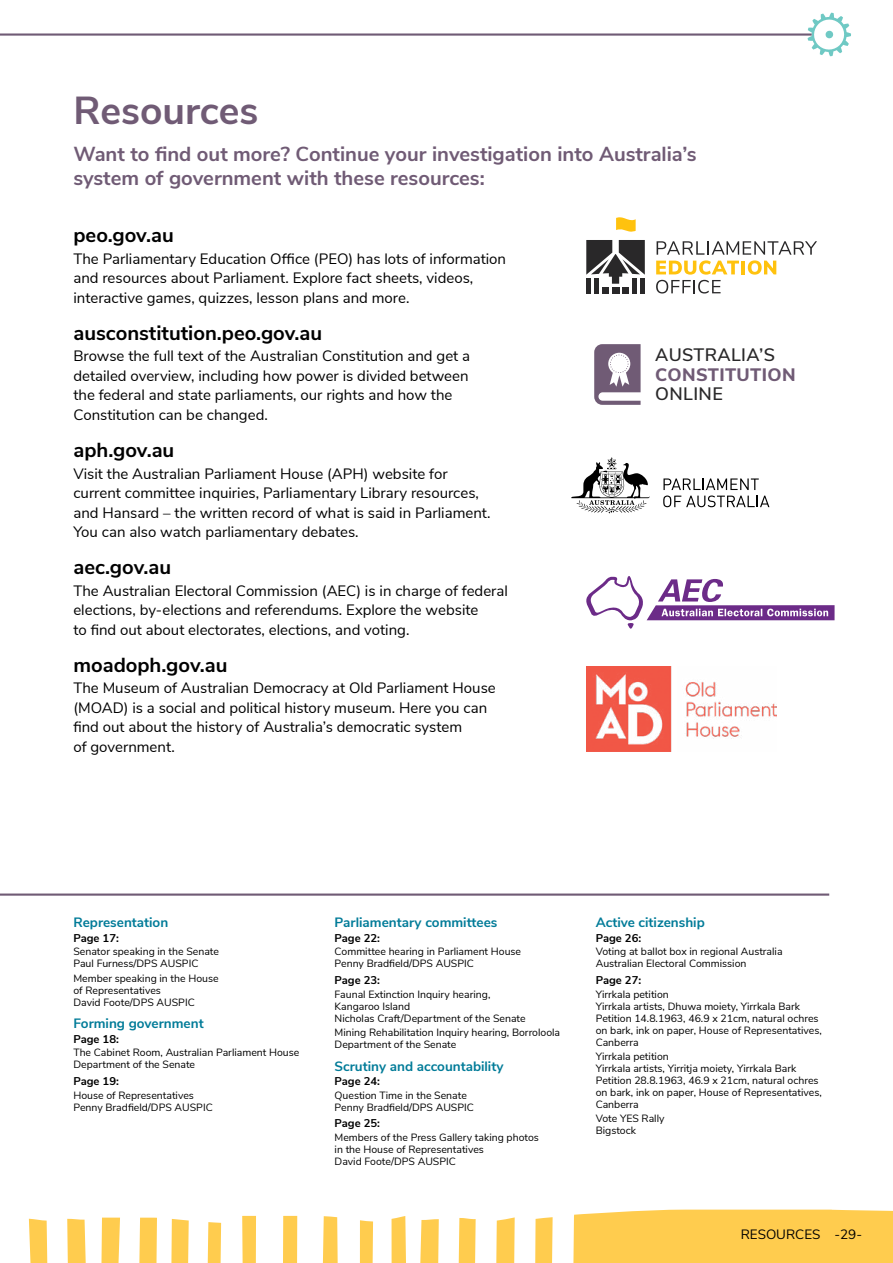
<style>
.page{position:relative;width:893px;height:1263px;background:#fff}
.page>*{position:absolute;margin:0;border:0;box-sizing:border-box;transform-origin:0 0}
.Chapter_title{font:700 39px "Nunito Sans";color:#705b75}
.Heading_2{font:700 20.25px/24.3px "Nunito Sans";color:#705b75}
.Resources_web_url_headings{font:700 20.25px "Nunito Sans";color:#000}
.Body{font:600 18px/19.5px "Nunito Sans";letter-spacing:.02em;color:#292829}
.t1{font:15px/19.5px "Nunito Sans";color:#000}
.Acknow_H1{font:700 13.5px "Nunito Sans";color:#007b98}
.Page_number_right{font:13.5px "Nunito Sans";color:#000}
.Acknow_H2{font:700 11.25px "Nunito Sans";color:#000}
.Acknow_body{font:10.5px/12px "Nunito Sans";color:#000}
.s1{font-weight:800;color:#705b75}
</style>
<div class="page">
<svg style="left:28px;top:1209px;width:865px;height:54px"></svg>
<svg style="left:808px;top:13px;width:43px;height:43px"></svg>
<hr style="left:0;top:33px;width:812px;height:3px;background:#705b75">
<hr style="left:0;top:893px;width:829px;height:3px;background:#705b75">
<svg style="left:656px;top:241px;width:161px;height:52px"></svg>
<svg style="left:616px;top:217px;width:20px;height:15px"></svg>
<svg style="left:586px;top:240px;width:59px;height:54px"></svg>
<hr style="left:633px;top:278px;width:4px;height:16px;background:#292829">
<svg style="left:586px;top:576px;width:249px;height:53px"></svg>
<svg style="left:571px;top:457px;width:79px;height:56px"></svg>
<svg style="left:663px;top:478px;width:106px;height:29px"></svg>
<img style="left:586px;top:666px;width:190px;height:85px">
<svg style="left:594px;top:344px;width:47px;height:61px"></svg>
<p class="Chapter_title" style="left:73px;top:82px;width:186px">Resources</p>
<p class="Heading_2" style="left:73px;top:141px;width:625px">Want to find out more? Continue your investigation into Australia’s system of government with these resources:</p>
<p class="Resources_web_url_headings" style="left:73px;top:220px;width:102px">peo.gov.au</p>
<p class="t1" style="left:73px;top:248px;width:434px">The Parliamentary Education Office (PEO) has lots of information and resources about Parliament. Explore fact sheets, videos, interactive games, quizzes, lesson plans and more.</p>
<p class="Resources_web_url_headings" style="left:73px;top:318px;width:250px">ausconstitution.peo.gov.au</p>
<p class="t1" style="left:73px;top:345px;width:398px">Browse the full text of the Australian Constitution and get a detailed overview, including how power is divided between the federal and state parliaments, our rights and how the Constitution can be changed.</p>
<p class="Resources_web_url_headings" style="left:73px;top:435px;width:102px">aph.gov.au</p>
<p class="t1" style="left:73px;top:463px;width:419px">Visit the Australian Parliament House (APH) website for current committee inquiries, Parliamentary Library resources, and Hansard – the written record of what is said in Parliament.<br>You can also watch parliamentary debates.</p>
<p class="Resources_web_url_headings" style="left:73px;top:552px;width:99px">aec.gov.au</p>
<p class="t1" style="left:73px;top:580px;width:436px">The Australian Electoral Commission (AEC) is in charge of federal elections, by-elections and referendums. Explore the website<br>to find out about electorates, elections, and voting.</p>
<p class="Resources_web_url_headings" style="left:73px;top:650px;width:156px">moadoph.gov.au</p>
<p class="t1" style="left:73px;top:677px;width:424px">The Museum of Australian Democracy at Old Parliament House (MOAD) is a social and political history museum. Here you can find out about the history of Australia’s democratic system<br>of government.</p>
<p class="Body" style="left:655px;top:344px;width:142px">AUSTRALIA’S<br><span class="s1">CONSTITUTION<br></span>ONLINE</p>
<p class="Acknow_H1" style="left:73px;top:913px;width:96px">Representation</p>
<p class="Acknow_H2" style="left:73px;top:929px;width:47px">Page 17:</p>
<p class="Acknow_body" style="left:73px;top:945px;width:147px">Senator speaking in the Senate<br>Paul Furness/DPS AUSPIC</p>
<p class="Acknow_body" style="left:73px;top:971px;width:147px">Member speaking in the House of Representatives<br>David Foote/DPS AUSPIC</p>
<p class="Acknow_H1" style="left:73px;top:1014px;width:132px">Forming government</p>
<p class="Acknow_H2" style="left:73px;top:1030px;width:47px">Page 18:</p>
<p class="Acknow_body" style="left:73px;top:1046px;width:228px">The Cabinet Room, Australian Parliament House<br>Department of the Senate</p>
<p class="Acknow_H2" style="left:73px;top:1073px;width:47px">Page 19:</p>
<p class="Acknow_body" style="left:73px;top:1088px;width:141px">House of Representatives<br>Penny Bradfield/DPS AUSPIC</p>
<p class="Acknow_H1" style="left:335px;top:913px;width:164px">Parliamentary committees</p>
<p class="Acknow_H2" style="left:335px;top:929px;width:47px">Page 22:</p>
<p class="Acknow_body" style="left:335px;top:945px;width:188px">Committee hearing in Parliament House<br>Penny Bradfield/DPS AUSPIC</p>
<p class="Acknow_H2" style="left:335px;top:972px;width:47px">Page 23:</p>
<p class="Acknow_body" style="left:335px;top:987px;width:193px">Faunal Extinction Inquiry hearing,<br>Kangaroo Island<br>Nicholas Craft/Department of the Senate</p>
<p class="Acknow_body" style="left:335px;top:1025px;width:227px">Mining Rehabilitation Inquiry hearing, Borroloola<br>Department of the Senate</p>
<p class="Acknow_H1" style="left:335px;top:1056px;width:171px">Scrutiny and accountability</p>
<p class="Acknow_H2" style="left:335px;top:1073px;width:47px">Page 24:</p>
<p class="Acknow_body" style="left:335px;top:1088px;width:141px">Question Time in the Senate<br>Penny Bradfield/DPS AUSPIC</p>
<p class="Acknow_H2" style="left:335px;top:1115px;width:47px">Page 25:</p>
<p class="Acknow_body" style="left:335px;top:1130px;width:206px">Members of the Press Gallery taking photos in the House of Representatives<br>David Foote/DPS AUSPIC</p>
<p class="Acknow_H1" style="left:596px;top:913px;width:111px">Active citizenship</p>
<p class="Acknow_H2" style="left:596px;top:929px;width:47px">Page 26:</p>
<p class="Acknow_body" style="left:596px;top:945px;width:188px">Voting at ballot box in regional Australia<br>Australian Electoral Commission</p>
<p class="Acknow_H2" style="left:596px;top:972px;width:47px">Page 27:</p>
<p class="Acknow_body" style="left:596px;top:987px;width:227px">Yirrkala petition<br>Yirrkala artists, Dhuwa moiety, Yirrkala Bark Petition 14.8.1963, 46.9 x 21cm, natural ochres on bark, ink on paper, House of Representatives, Canberra</p>
<p class="Acknow_body" style="left:596px;top:1049px;width:227px">Yirrkala petition<br>Yirrkala artists, Yirritja moiety, Yirrkala Bark Petition 28.8.1963, 46.9 x 21cm, natural ochres on bark, ink on paper, House of Representatives, Canberra</p>
<p class="Acknow_body" style="left:596px;top:1111px;width:70px">Vote YES Rally<br>Bigstock</p>
<p class="Page_number_right" style="left:741px;top:1224px;width:123px">RESOURCES -29-</p>
</div>
